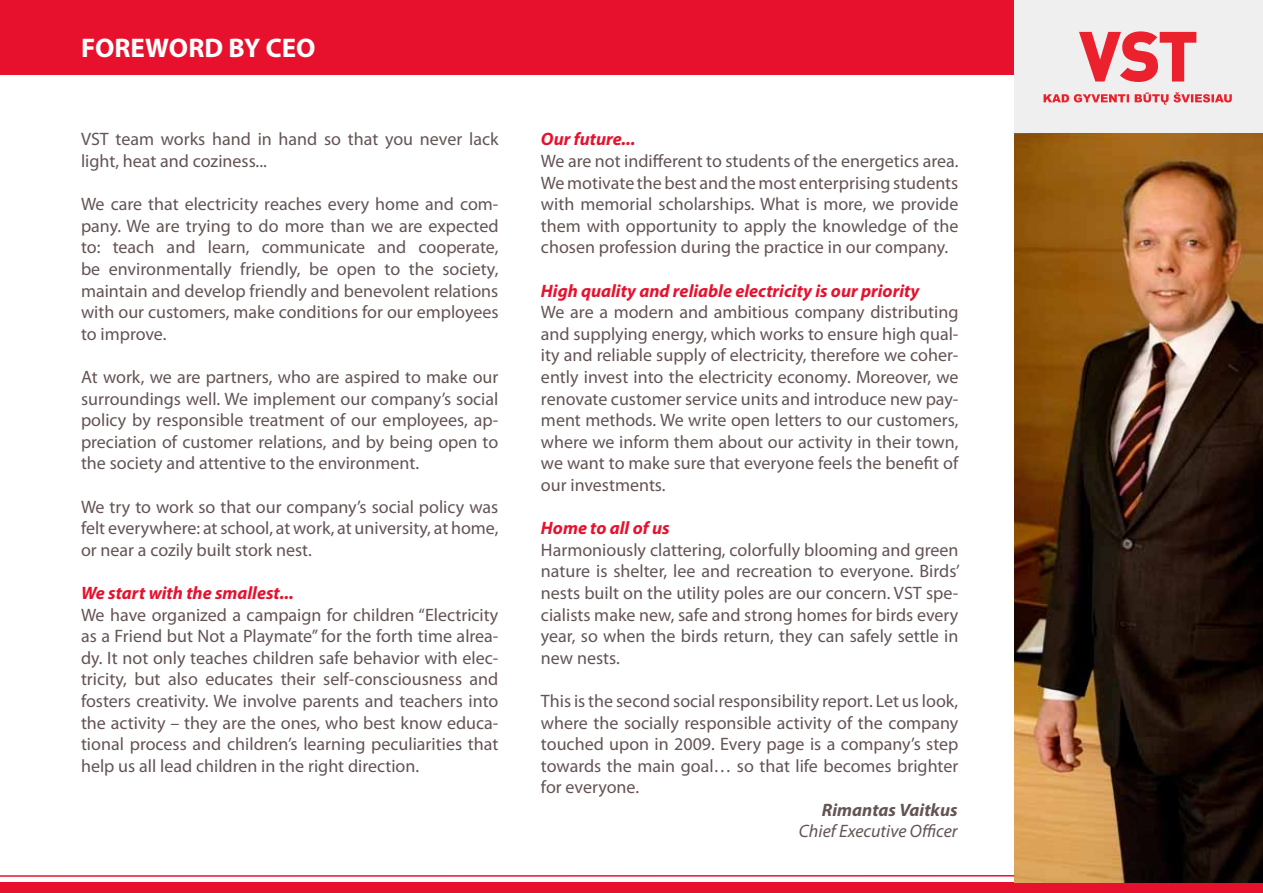
<style>
.page{position:relative;width:1263px;height:893px;background:#fff}
.page>*{position:absolute;margin:0;border:0;box-sizing:border-box;transform-origin:0 0}
.t1{font:700 27px "Myriad Pro";color:#fff}
.t2{font:18px/21.6px "Myriad Pro";color:#645454;text-align:justify}
.t3{font:italic 700 18px "Myriad Pro";color:#e8112d}
.t4{font:italic 18px "Myriad Pro";color:#645454}
.t5{font:italic 700 18px "Myriad Pro";color:#645454}
</style>
<div class="page">
<hr style="left:0;top:0;width:1px;height:893px;background:#e8112d">
<div style="left:0;top:0;width:1035px;height:75px;background:#e8112d"></div>
<div style="left:1015px;top:0;width:248px;height:138px;background:#efefef"></div>
<svg style="left:1043px;top:92px;width:189px;height:13px"></svg>
<svg style="left:1079px;top:31px;width:117px;height:51px"></svg>
<div style="left:0;top:882px;width:1263px;height:11px;background:#e8112d"></div>
<img style="left:1014px;top:133px;width:249px;height:749px">
<hr style="left:0;top:875px;width:1014px;height:2px;background:#e8112d">
<h1 class="t1" style="left:81px;top:30px;width:236px">FOREWORD BY CEO</h1>
<p class="t2" style="left:81px;top:128px;width:419px">VST team works hand in hand so that you never lack light, heat and coziness...</p>
<p class="t2" style="left:81px;top:193px;width:419px">We care that electricity reaches every home and com&shy;pany. We are trying to do more than we are expected to: teach and learn, communicate and cooperate, be environmentally friendly, be open to the society, maintain and develop friendly and benevolent relations with our customers, make conditions for our employees to improve.</p>
<p class="t2" style="left:81px;top:366px;width:419px">At work, we are partners, who are aspired to make our surroundings well. We implement our company’s social policy by responsible treatment of our employees, ap&shy;preciation of customer relations, and by being open to the society and attentive to the environment.</p>
<p class="t2" style="left:81px;top:495px;width:419px">We try to work so that our company’s social policy was felt everywhere: at school, at work, at university, at home, or near a cozily built stork nest.</p>
<p class="t3" style="left:81px;top:581px;width:214px">We start with the smallest...</p>
<p class="t2" style="left:81px;top:603px;width:419px">We have organized a campaign for children “Electricity as a Friend but Not a Playmate” for the forth time alrea&shy;dy. It not only teaches children safe behavior with elec&shy;tricity, but also educates their self-consciousness and fosters creativity. We involve parents and teachers into the activity – they are the ones, who best know educa&shy;tional process and children’s learning peculiarities that help us all lead children in the right direction.</p>
<p class="t3" style="left:541px;top:128px;width:96px">Our future...</p>
<p class="t2" style="left:541px;top:150px;width:419px">We are not indifferent to students of the energetics area.<br>We motivate the best and the most enterprising students with memorial scholarships. What is more, we provide them with opportunity to apply the knowledge of the chosen profession during the practice in our company.</p>
<p class="t3" style="left:541px;top:279px;width:380px">High quality and reliable electricity is our priority</p>
<p class="t2" style="left:541px;top:301px;width:419px">We are a modern and ambitious company distributing and supplying energy, which works to ensure high qual&shy;ity and reliable supply of electricity, therefore we coher&shy;ently invest into the electricity economy. Moreover, we renovate customer service units and introduce new pay&shy;ment methods. We write open letters to our customers, where we inform them about our activity in their town, we want to make sure that everyone feels the benefit of our investments.</p>
<p class="t3" style="left:541px;top:516px;width:130px">Home to all of us</p>
<p class="t2" style="left:541px;top:539px;width:420px">Harmoniously clattering, colorfully blooming and green nature is shelter, lee and recreation to everyone. Birds’ nests built on the utility poles are our concern. VST spe&shy;cialists make new, safe and strong homes for birds every year, so when the birds return, they can safely settle in new nests.</p>
<p class="t2" style="left:541px;top:690px;width:419px">This is the second social responsibility report. Let us look, where the socially responsible activity of the company touched upon in 2009. Every page is a company’s step towards the main goal… so that life becomes brighter for everyone.</p>
<p class="t5" style="left:822px;top:798px;width:137px">Rimantas Vaitkus</p>
<p class="t4" style="left:799px;top:820px;width:160px">Chief Executive Officer</p>
</div>
